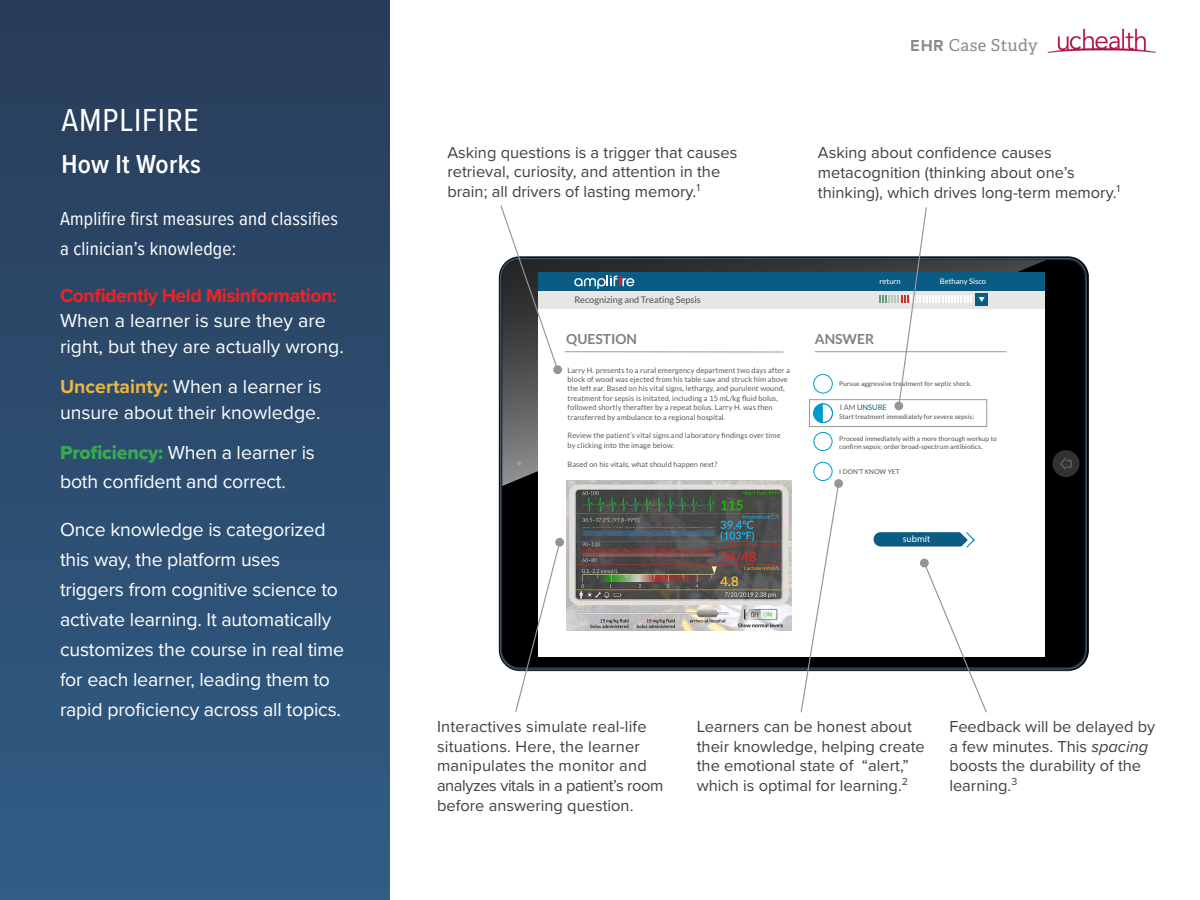
<style>
.page{position:relative;width:1200px;height:900px;background:#fff}
.page>*{position:absolute;margin:0;border:0;box-sizing:border-box;transform-origin:0 0}
.t1{font:33px "Proxima Nova Cond";letter-spacing:.025em;color:#fff}
.t2{font:600 27px "Proxima Nova Cond";letter-spacing:.01em;color:#fff}
.t3{font:19.5px/30px "Proxima Nova";letter-spacing:-.01em;color:#fff}
.t4{font:19.5px/30px "Proxima Nova Cond";letter-spacing:.01em;color:#fff}
.t5{font:700 19.5px "Proxima Nova";letter-spacing:-.025em;color:#ed2324}
.t6{font:16.5px/19.8px "Proxima Nova";color:#414042}
.t7{font:16.5px "Adelle";letter-spacing:.025em;color:#646464}
.t8{font:700 13.95px "Lato";color:#808080}
.t9{font:9.45px "Myriad Pro";color:#fff}
.t10{font:9.15px "Lato";color:#4d4d4d}
.t11{font:7.65px "Lato";color:#fff}
.t12{font:7.5px "Lato";color:#0b5c85}
.t13{font:7.35px/9.4px "Lato";letter-spacing:.015em;color:#58595b}
.t14{font:6.6px/8.1px "Lato";letter-spacing:.01em;color:#4d4d4d}
.s1{font-weight:700;color:#ebb63e}
.s2{font-family:"Proxima Nova Extrabld";color:#37aa50}
.s3{font-family:"Proxima Nova";font-weight:700}
.s4{color:#666}
.s5{font-style:italic}
</style>
<div class="page">
<img style="left:1047px;top:28px;width:110px;height:25px">
<div style="left:0;top:0;width:390px;height:900px;background:linear-gradient(to bottom,#283c58,#315d86)"></div>
<div style="left:502px;top:260px;width:583px;height:407px;background:#000;border-radius:18px"></div>
<div style="left:1053px;top:450px;width:26px;height:27px;background:#323232;border-radius:50%"></div>
<svg style="left:1060px;top:457px;width:12px;height:13px"></svg>
<svg style="left:502px;top:260px;width:544px;height:226px;background:#484848"></svg>
<div style="left:538px;top:309px;width:507px;height:347px;background:#fff"></div>
<div style="left:538px;top:291px;width:507px;height:18px;background:#e6e6e6"></div>
<div style="left:538px;top:272px;width:507px;height:19px;background:#0b5c85"></div>
<svg style="left:574px;top:276px;width:60px;height:13px"></svg>
<div style="left:976px;top:293px;width:12px;height:12px;background:#0b5c85"></div>
<hr style="left:565px;top:351px;width:218px;height:1px;background:#999">
<hr style="left:815px;top:351px;width:192px;height:1px;background:#999">
<img style="left:566px;top:480px;width:226px;height:151px">
<div style="left:813px;top:374px;width:20px;height:20px;border:1px solid #09c;border-radius:50%"></div>
<div style="left:813px;top:432px;width:20px;height:19px;border:1px solid #09c;border-radius:50%"></div>
<div style="left:813px;top:462px;width:20px;height:19px;border:1px solid #09c;border-radius:50%"></div>
<svg style="left:499px;top:205px;width:64px;height:170px"></svg>
<svg style="left:514px;top:538px;width:51px;height:174px"></svg>
<svg style="left:800px;top:488px;width:40px;height:225px"></svg>
<div style="left:834px;top:479px;width:9px;height:9px;background:#939598;border-radius:4px"></div>
<div style="left:809px;top:400px;width:178px;height:27px;border:1px solid #999"></div>
<div style="left:814px;top:404px;width:18px;height:19px;background:#09c;border-radius:50%"></div>
<svg style="left:823px;top:404px;width:9px;height:18px"></svg>
<div style="left:813px;top:403px;width:20px;height:20px;border:1px solid #09c;border-radius:50%"></div>
<div style="left:881px;top:532px;width:82px;height:14px;background:#0b5c85"></div>
<svg style="left:919px;top:532px;width:69px;height:181px"></svg>
<svg style="left:879px;top:207px;width:93px;height:195px"></svg>
<svg style="left:894px;top:401px;width:10px;height:10px"></svg>
<h1 class="t1" style="left:62px;top:96px;width:139px">AMPLIFIRE</h1>
<h2 class="t2" style="left:62px;top:144px;width:141px">How It Works</h2>
<p class="t4" style="left:60px;top:203px;width:280px">Amplifire first measures and classifies a clinician’s knowledge:</p>
<p class="t5" style="left:60px;top:281px;width:278px">Confidently Held Misinformation:</p>
<p class="t3" style="left:60px;top:307px;width:285px;line-height:25.5px">When a learner is sure they are right, but they are actually wrong.</p>
<p class="t3" style="left:60px;top:373px;width:263px;line-height:25.5px"><span class="s1">Uncertainty:</span> When a learner is unsure about their knowledge.</p>
<p class="t3" style="left:60px;top:438px;width:256px;line-height:28.5px"><span class="s2">Proficiency:</span> When a learner is both confident and correct.</p>
<p class="t3" style="left:60px;top:514px;width:286px">Once knowledge is categorized this way, the platform uses triggers from cognitive science to activate learning. It automatically customizes the course in real time for each learner, leading them to rapid proficiency across all topics.</p>
<p class="t6" style="left:447px;top:142px;width:292px">Asking questions is a trigger that causes retrieval, curiosity, and attention in the brain; all drivers of lasting memory.<sup>1</sup></p>
<p class="t10" style="left:574px;top:295px;width:128px">Recognizing and Treating Sepsis</p>
<p class="t7" style="left:911px;top:35px;width:128px"><span class="s3">EHR</span> Case Study</p>
<p class="t6" style="left:818px;top:142px;width:304px">Asking about confidence causes metacognition (thinking about one’s thinking), which drives long-term memory.<sup>1</sup></p>
<p class="t11" style="left:879px;top:277px;width:23px">return</p>
<p class="t11" style="left:940px;top:277px;width:48px">Bethany Sisco</p>
<p class="t8" style="left:566px;top:331px;width:72px">QUESTION</p>
<p class="t8" style="left:815px;top:331px;width:61px">ANSWER</p>
<p class="t14" style="left:839px;top:380px;width:134px">Pursue aggressive treatment for septic shock.</p>
<p class="t13" style="left:568px;top:365px;width:224px">Larry H. presents to a rural emergency department two days after a block of wood was ejected from his table saw and struck him above the left ear. Based on his vital signs, lethargy, and purulent wound, treatment for sepsis is initated, including a 15 mL/kg fluid bolus, followed shortly therafter by a repeat bolus. Larry H. was then transferred by ambulance to a regional hospital.</p>
<p class="t13" style="left:568px;top:431px;width:215px">Review the patient’s vital signs and laboratory findings over time by clicking into the image below.</p>
<p class="t13" style="left:568px;top:459px;width:151px">Based on his vitals, what should happen next?</p>
<p class="t12" style="left:840px;top:403px;width:48px"><span class="s4">I AM</span> UNSURE</p>
<p class="t14" style="left:839px;top:413px;width:136px">Start treatment immediately for severe sepsis;</p>
<p class="t14" style="left:839px;top:434px;width:159px">Proceed immediately with a more thorough workup to confirm sepsis; order broad-spectrum antibiotics.</p>
<p class="t14" style="left:839px;top:468px;width:62px">I DON’T KNOW YET</p>
<p class="t9" style="left:903px;top:533px;width:29px">submit</p>
<p class="t6" style="left:437px;top:716px;width:228px">Interactives simulate real-life situations. Here, the learner manipulates the monitor and analyzes vitals in a patient’s room before answering question.</p>
<p class="t6" style="left:697px;top:716px;width:230px">Learners can be honest about their knowledge, helping create the emotional state of “alert,” which is optimal for learning.<sup>2</sup></p>
<p class="t6" style="left:949px;top:716px;width:207px">Feedback will be delayed by a few minutes. This <span class="s5">spacing </span>boosts the durability of the learning.<sup>3</sup></p>
</div>
